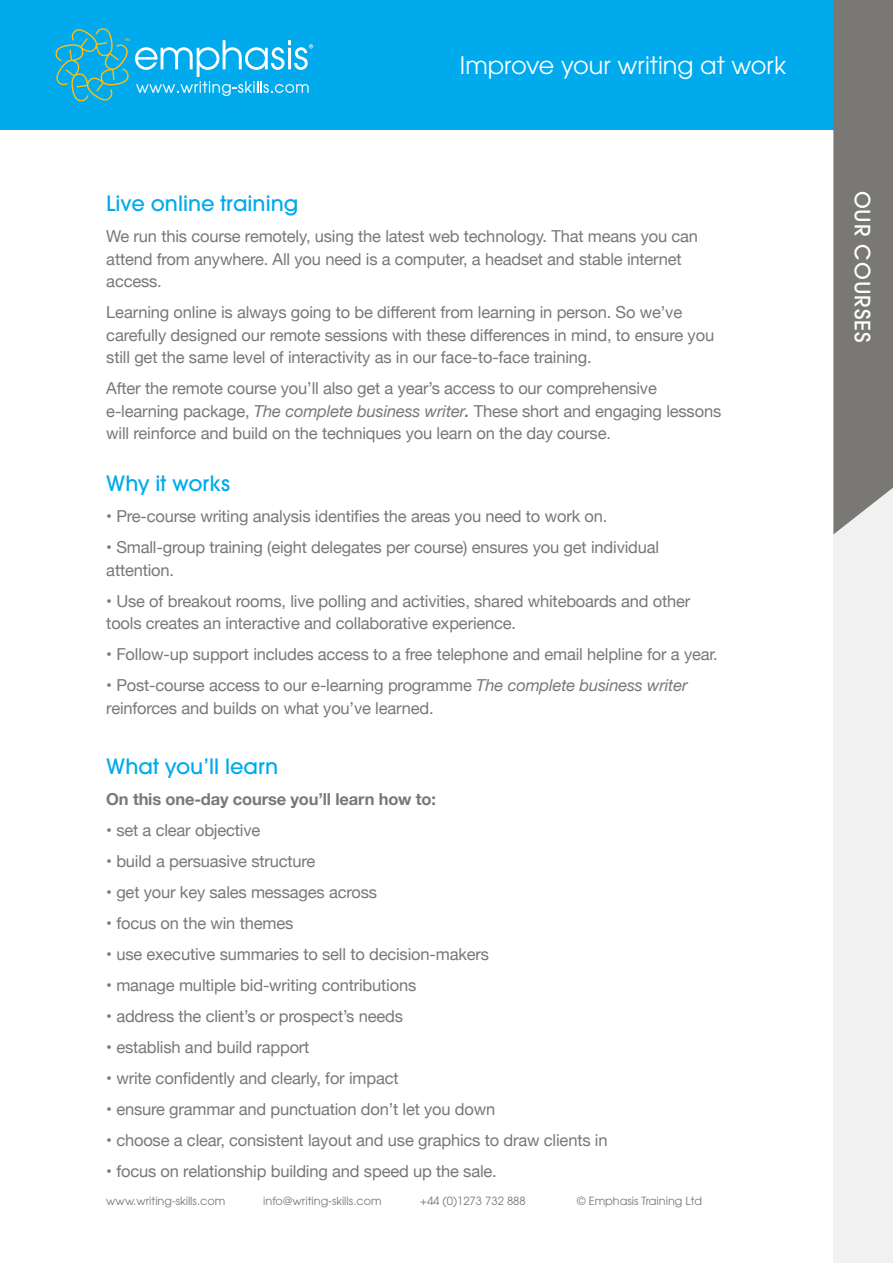
<style>
.page{position:relative;width:893px;height:1263px;background:#fff}
.page>*{position:absolute;margin:0;border:0;box-sizing:border-box;transform-origin:0 0}
.t1{font:24px "Avant Garde";color:#fff}
.t2{font:500 21px "Avant Garde";color:#00aaec}
.t3{font:500 21px "Avant Garde";letter-spacing:.05em;color:#fff}
.t4{font:16.5px/22.5px "Helvetica Neue";letter-spacing:-.01em;color:#797875}
.t5{font:700 16.5px "Helvetica Neue";letter-spacing:-.01em;color:#797875}
.t6{font:11.25px "Avant Garde";color:#797875}
.s1{font-style:italic}
.s2{font-weight:500;font-style:italic}
</style>
<div class="page">
<div style="left:833px;top:0;width:60px;height:1263px;background:#f1f1f2"></div>
<div style="left:0;top:0;width:893px;height:130px;background:#00aaec"></div>
<svg style="left:833px;top:0;width:60px;height:534px;background:#7f807d"></svg>
<svg style="left:55px;top:28px;width:258px;height:74px"></svg>
<h1 class="t1" style="left:460px;top:51px;width:328px">Improve your writing at work</h1>
<p class="t2" style="left:106px;top:191px;width:194px">Live online training</p>
<p class="t4" style="left:106px;top:226px;width:593px">We run this course remotely, using the latest web technology. That means you can attend from anywhere. All you need is a computer, a headset and stable internet access.</p>
<p class="t4" style="left:106px;top:302px;width:609px">Learning online is always going to be different from learning in person. So we’ve carefully designed our remote sessions with these differences in mind, to ensure you still get the same level of interactivity as in our face-to-face training.</p>
<p class="t4" style="left:106px;top:378px;width:616px">After the remote course you’ll also get a year’s access to our comprehensive e-learning package, <span class="s1">The complete business writer</span><span class="s2">.</span> These short and engaging lessons will reinforce and build on the techniques you learn on the day course.</p>
<p class="t2" style="left:106px;top:471px;width:125px">Why it works</p>
<p class="t4" style="left:106px;top:506px;width:503px">• Pre-course writing analysis identifies the areas you need to work on.</p>
<p class="t4" style="left:106px;top:537px;width:554px">• Small-group training (eight delegates per course) ensures you get individual attention.</p>
<p class="t4" style="left:106px;top:591px;width:586px">• Use of breakout rooms, live polling and activities, shared whiteboards and other tools creates an interactive and collaborative experience.</p>
<p class="t4" style="left:106px;top:644px;width:613px">• Follow-up support includes access to a free telephone and email helpline for a year.</p>
<p class="t4" style="left:106px;top:675px;width:583px">• Post-course access to our e-learning programme <span class="s1">The complete business writer </span>reinforces and builds on what you’ve learned.</p>
<p class="t2" style="left:106px;top:754px;width:174px">What you’ll learn</p>
<p class="t5" style="left:106px;top:786px;width:331px">On this one-day course you’ll learn how to:</p>
<p class="t4" style="left:106px;top:820px;width:156px">• set a clear objective</p>
<p class="t4" style="left:106px;top:851px;width:211px">• build a persuasive structure</p>
<p class="t4" style="left:106px;top:882px;width:272px">• get your key sales messages across</p>
<p class="t4" style="left:106px;top:913px;width:189px">• focus on the win themes</p>
<p class="t4" style="left:106px;top:944px;width:384px">• use executive summaries to sell to decision-makers</p>
<p class="t4" style="left:106px;top:975px;width:311px">• manage multiple bid-writing contributions</p>
<p class="t4" style="left:106px;top:1006px;width:298px">• address the client’s or prospect’s needs</p>
<p class="t4" style="left:106px;top:1037px;width:205px">• establish and build rapport</p>
<p class="t4" style="left:106px;top:1068px;width:294px">• write confidently and clearly, for impact</p>
<p class="t4" style="left:106px;top:1099px;width:391px">• ensure grammar and punctuation don’t let you down</p>
<p class="t4" style="left:106px;top:1130px;width:503px">• choose a clear, consistent layout and use graphics to draw clients in</p>
<p class="t4" style="left:106px;top:1161px;width:392px">• focus on relationship building and speed up the sale.</p>
<p class="t6" style="left:106px;top:1194px;width:121px">www.writing-skills.com</p>
<p class="t6" style="left:263px;top:1194px;width:120px">info@writing-skills.com</p>
<p class="t6" style="left:420px;top:1194px;width:107px">+44 (0)1273 732 888</p>
<p class="t6" style="left:577px;top:1194px;width:127px">© Emphasis Training Ltd</p>
<p class="t3" style="left:875px;top:191px;width:154px;rotate:90deg">OUR COURSES</p>
</div>
